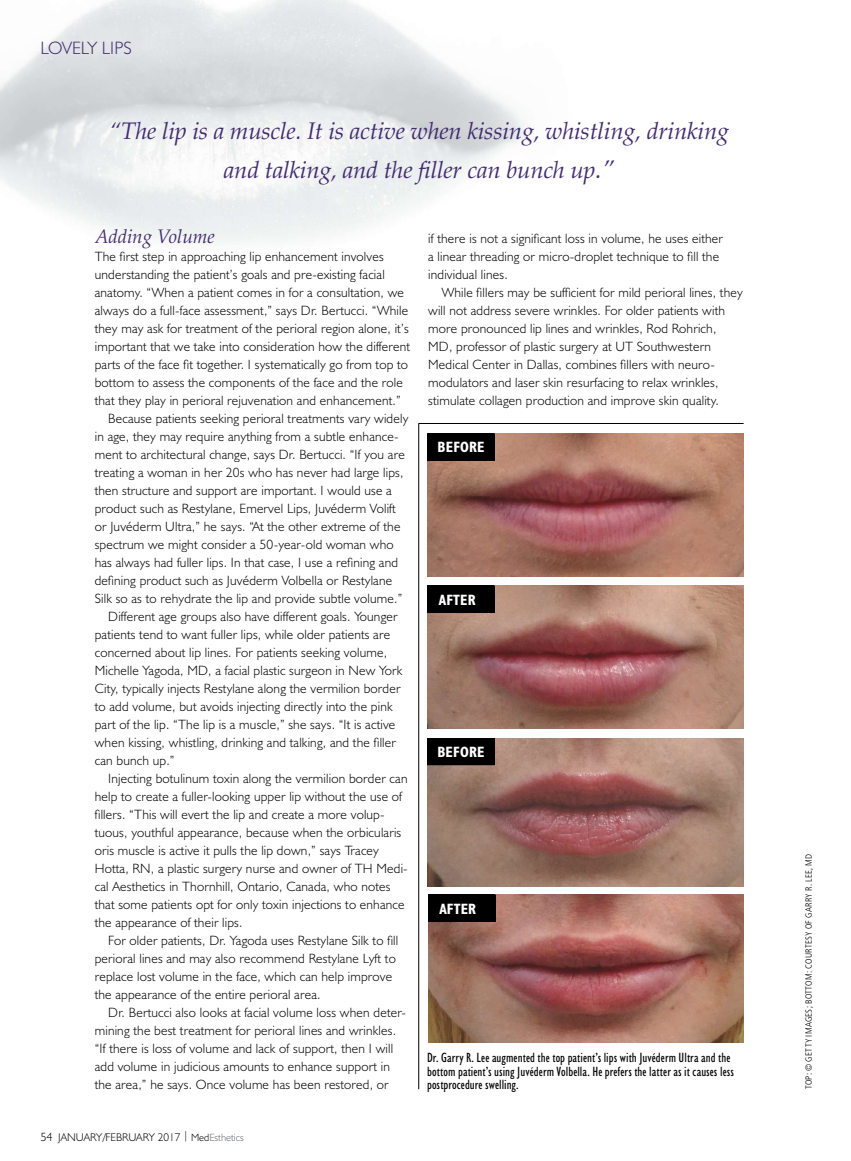
<style>
.page{position:relative;width:851px;height:1161px;background:#fff}
.page>*{position:absolute;margin:0;border:0;box-sizing:border-box;transform-origin:0 0}
.t1{font:italic 24px/39px "Palatino";letter-spacing:-.01em;color:#422c6e;text-align:center}
.t2{font:italic 19.5px "Palatino";letter-spacing:-.005em;color:#422c6e}
.t3{font:300 18px "Humanist 521 BT";letter-spacing:-.01em;color:#422c6e}
.t4{font:700 condensed 15px "Humanist 521 BT";letter-spacing:.01em;color:#fff}
.t5{font:300 13.5px "Humanist 521 BT";letter-spacing:.015em;color:#000}
.t6{font:condensed 13.5px/13.5px "Humanist 521 BT";letter-spacing:.005em;color:#000}
.t7{font:300 11.25px "Humanist 521 BT";color:#000}
.t8{font:300 condensed 9px "Frutiger";letter-spacing:.025em;color:#000}
.s1{font-size:25.5px}
.s2{font-size:12px}
.s3{font-size:10.5px}
.s4{font-size:10.5px;color:#66696c}
</style>
<div class="page">
<img style="left:427px;top:434px;width:316px;height:143px">
<img style="left:427px;top:586px;width:316px;height:143px">
<img style="left:427px;top:738px;width:316px;height:148px">
<img style="left:428px;top:895px;width:315px;height:147px">
<div style="left:428px;top:434px;width:67px;height:27px;background:#000"></div>
<div style="left:427px;top:586px;width:68px;height:27px;background:#000"></div>
<hr style="left:418px;top:423px;width:325px;height:1px;background:#000">
<hr style="left:418px;top:424px;width:1px;height:665px;background:#000">
<div style="left:428px;top:895px;width:67px;height:27px;background:#000"></div>
<div style="left:427px;top:738px;width:68px;height:27px;background:#000"></div>
<p class="t3" style="left:40px;top:42px;width:93px">LOVELY LIPS</p>
<p class="t1" style="left:109px;top:113px;width:621px">“The lip is a muscle. It is active when kissing, whistling, drinking and talking, and the filler can bunch up<span class="s1">.”</span></p>
<p class="t2" style="left:95px;top:227px;width:121px">Adding Volume</p>
<p class="t5" style="left:95px;top:252px;width:290px">The first step in approaching lip enhancement involves</p>
<p class="t5" style="left:95px;top:270px;width:291px">understanding the patient’s goals and pre-existing facial</p>
<p class="t5" style="left:95px;top:288px;width:311px">anatomy. “When a patient comes in for a consultation, we</p>
<p class="t5" style="left:95px;top:306px;width:315px">always do a full-face assessment,” says Dr. Bertucci. “While</p>
<p class="t5" style="left:95px;top:324px;width:315px">they may ask for treatment of the perioral region alone, it’s</p>
<p class="t5" style="left:95px;top:342px;width:317px">important that we take into consideration how the different</p>
<p class="t5" style="left:95px;top:360px;width:315px">parts of the face fit together. I systematically go from top to</p>
<p class="t5" style="left:95px;top:378px;width:310px">bottom to assess the components of the face and the role</p>
<p class="t5" style="left:95px;top:396px;width:307px">that they play in perioral rejuvenation and enhancement.”</p>
<p class="t5" style="left:108px;top:414px;width:301px">Because patients seeking perioral treatments vary widely</p>
<p class="t5" style="left:95px;top:432px;width:305px">in age, they may require anything from a subtle enhance-</p>
<p class="t5" style="left:95px;top:450px;width:311px">ment to architectural change, says Dr. Bertucci. “If you are</p>
<p class="t5" style="left:95px;top:468px;width:310px">treating a woman in her 20s who has never had large lips,</p>
<p class="t5" style="left:95px;top:486px;width:298px">then structure and support are important. I would use a</p>
<p class="t5" style="left:95px;top:504px;width:302px">product such as Restylane, Emervel Lips, Juvéderm Volift</p>
<p class="t5" style="left:95px;top:522px;width:307px">or Juvéderm Ultra,” he says. “At the other extreme of the</p>
<p class="t5" style="left:95px;top:540px;width:300px">spectrum we might consider a 50-year-old woman who</p>
<p class="t5" style="left:95px;top:558px;width:305px">has always had fuller lips. In that case, I use a refining and</p>
<p class="t5" style="left:95px;top:576px;width:299px">defining product such as Juvéderm Volbella or Restylane</p>
<p class="t5" style="left:95px;top:594px;width:309px">Silk so as to rehydrate the lip and provide subtle volume.”</p>
<p class="t5" style="left:108px;top:612px;width:291px">Different age groups also have different goals. Younger</p>
<p class="t5" style="left:95px;top:630px;width:297px">patients tend to want fuller lips, while older patients are</p>
<p class="t5" style="left:95px;top:648px;width:294px">concerned about lip lines. For patients seeking volume,</p>
<p class="t5" style="left:95px;top:666px;width:309px">Michelle Yagoda, MD, a facial plastic surgeon in New York</p>
<p class="t5" style="left:95px;top:684px;width:307px">City, typically injects Restylane along the vermilion border</p>
<p class="t5" style="left:95px;top:702px;width:299px">to add volume, but avoids injecting directly into the pink</p>
<p class="t5" style="left:95px;top:720px;width:302px">part of the lip. “The lip is a muscle,” she says. “It is active</p>
<p class="t5" style="left:95px;top:738px;width:303px">when kissing, whistling, drinking and talking, and the filler</p>
<p class="t5" style="left:95px;top:756px;width:81px">can bunch up.”</p>
<p class="t5" style="left:108px;top:774px;width:301px">Injecting botulinum toxin along the vermilion border can</p>
<p class="t5" style="left:95px;top:792px;width:309px">help to create a fuller-looking upper lip without the use of</p>
<p class="t5" style="left:95px;top:810px;width:291px">fillers. “This will evert the lip and create a more volup-</p>
<p class="t5" style="left:95px;top:828px;width:308px">tuous, youthful appearance, because when the orbicularis</p>
<p class="t5" style="left:95px;top:846px;width:286px">oris muscle is active it pulls the lip down,” says Tracey</p>
<p class="t5" style="left:95px;top:864px;width:314px">Hotta, RN, a plastic surgery nurse and owner of TH Medi-</p>
<p class="t5" style="left:95px;top:882px;width:297px">cal Aesthetics in Thornhill, Ontario, Canada, who notes</p>
<p class="t5" style="left:95px;top:900px;width:311px">that some patients opt for only toxin injections to enhance</p>
<p class="t5" style="left:95px;top:918px;width:149px">the appearance of their lips.</p>
<p class="t5" style="left:108px;top:936px;width:291px">For older patients, Dr. Yagoda uses Restylane Silk to fill</p>
<p class="t5" style="left:95px;top:954px;width:302px">perioral lines and may also recommend Restylane Lyft to</p>
<p class="t5" style="left:95px;top:972px;width:299px">replace lost volume in the face, which can help improve</p>
<p class="t5" style="left:95px;top:990px;width:227px">the appearance of the entire perioral area.</p>
<p class="t5" style="left:108px;top:1008px;width:299px">Dr. Bertucci also looks at facial volume loss when deter-</p>
<p class="t5" style="left:95px;top:1026px;width:303px">mining the best treatment for perioral lines and wrinkles.</p>
<p class="t5" style="left:95px;top:1044px;width:300px">“If there is loss of volume and lack of support, then I will</p>
<p class="t5" style="left:95px;top:1062px;width:296px">add volume in judicious amounts to enhance support in</p>
<p class="t5" style="left:95px;top:1080px;width:295px">the area,” he says. Once volume has been restored, or</p>
<p class="t7" style="left:40px;top:1133px;width:205px"><span class="s2">54</span> JANUARY/FEBRUARY 2017 <span class="s3">| Med</span><span class="s4">Esthetics</span></p>
<p class="t5" style="left:428px;top:234px;width:296px">if there is not a significant loss in volume, he uses either</p>
<p class="t5" style="left:428px;top:252px;width:292px">a linear threading or micro-droplet technique to fill the</p>
<p class="t5" style="left:428px;top:270px;width:81px">individual lines.</p>
<p class="t5" style="left:441px;top:288px;width:302px">While fillers may be sufficient for mild perioral lines, they</p>
<p class="t5" style="left:428px;top:306px;width:298px">will not address severe wrinkles. For older patients with</p>
<p class="t5" style="left:428px;top:324px;width:290px">more pronounced lip lines and wrinkles, Rod Rohrich,</p>
<p class="t5" style="left:428px;top:342px;width:284px">MD, professor of plastic surgery at UT Southwestern</p>
<p class="t5" style="left:428px;top:360px;width:288px">Medical Center in Dallas, combines fillers with neuro-</p>
<p class="t5" style="left:428px;top:378px;width:292px">modulators and laser skin resurfacing to relax wrinkles,</p>
<p class="t5" style="left:428px;top:396px;width:292px">stimulate collagen production and improve skin quality.</p>
<p class="t4" style="left:437px;top:438px;width:49px">BEFORE</p>
<p class="t4" style="left:439px;top:591px;width:38px">AFTER</p>
<p class="t4" style="left:437px;top:742px;width:49px">BEFORE</p>
<p class="t4" style="left:439px;top:900px;width:38px">AFTER</p>
<p class="t6" style="left:427px;top:1051px;width:308px">Dr. Garry R. Lee augmented the top patient’s lips with Juvéderm Ultra and the bottom patient’s using Juvéderm Volbella. He prefers the latter as it causes less postprocedure swelling.</p>
<p class="t8" style="left:805px;top:1089px;width:237px;rotate:-90deg">TOP: © GETTY IMAGES; BOTTOM: COURTESY OF GARRY R. LEE, MD</p>
</div>
